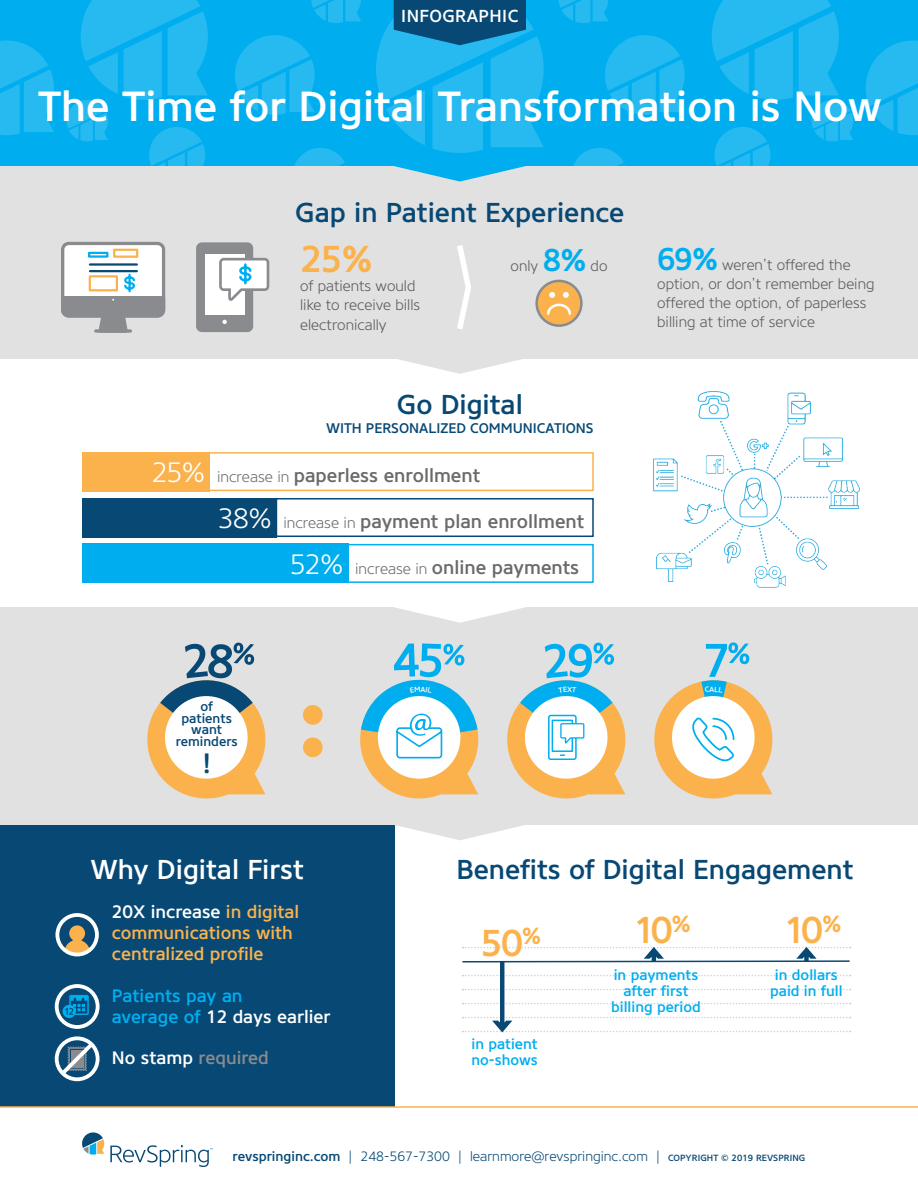
<style>
.page{position:relative;width:918px;height:1188px;background:#fff}
.page>*{position:absolute;margin:0;border:0;box-sizing:border-box;transform-origin:0 0}
.t1{font:500 42px "Core Sans NW01 55";color:#fff}
.t2{font:500 37.35px "Core Sans NW01 55";letter-spacing:-.085em;color:#fbb24c}
.t3{font:500 27.9px "Core Sans NW01 55";color:#074874}
.t4{font:500 27.3px "Core Sans NW01 55";color:#074874}
.t5{font:500 27.3px "Core Sans NW01 55";color:#fff}
.t6{font:500 19.05px "Core Sans NW01 55";color:#6a6a6a}
.t7{font:500 18px/21px "Core Sans NW01 55";color:#fbb24c}
.t8{font:500 18px/21px "Core Sans NW01 55";color:#00aeef}
.t9{font:500 18px "Core Sans NW01 55";color:#898b8e}
.t10{font:500 17.4px "Core Sans NW01 55";letter-spacing:.025em;color:#fff}
.t11{font:300 14.7px/19px "Core Sans NW01 35";color:#595959}
.t12{font:500 14.7px/16.2px "Core Sans NW01 55";color:#00aeef;text-align:center}
.t13{font:500 13.95px "Core Sans NW01 55";color:#074874}
.t14{font:300 13.5px "Core Sans NW01 35";color:#074874}
.t15{font:500 13.2px/11.7px "Core Sans NW01 55";color:#074874;text-align:center}
.s1{font-family:"Core Sans NW01 55";font-weight:500;font-size:31.35px;color:#00aeef}
.s2{font-family:"Core Sans NW01 35";font-weight:300;font-size:27.9px;color:#fff}
.s3{font-family:"Core Sans NW01 35";font-weight:300;font-size:15px}
.s4{color:#fff}
.s5{font-family:"Core Sans NW01 55";font-weight:500}
.s6{font-family:"Core Sans NW01 55";font-weight:500;font-size:9px}
</style>
<div class="page">
<div style="left:0;top:824px;width:394px;height:283px;background:#074874"></div>
<div style="left:0;top:0;width:918px;height:166px;background:#00aeef"></div>
<svg style="left:0;top:40px;width:54px;height:95px"></svg>
<svg style="left:235px;top:35px;width:80px;height:80px"></svg>
<svg style="left:311px;top:0;width:50px;height:23px"></svg>
<svg style="left:66px;top:0;width:142px;height:166px"></svg>
<svg style="left:866px;top:40px;width:52px;height:95px"></svg>
<svg style="left:605px;top:35px;width:80px;height:80px"></svg>
<svg style="left:558px;top:0;width:51px;height:23px"></svg>
<svg style="left:712px;top:0;width:141px;height:166px"></svg>
<svg style="left:376px;top:0;width:168px;height:153px"></svg>
<svg style="left:573px;top:148px;width:53px;height:18px"></svg>
<svg style="left:294px;top:148px;width:53px;height:18px"></svg>
<div style="left:0;top:608px;width:918px;height:217px;background:#e1e1e1"></div>
<div style="left:0;top:166px;width:918px;height:193px;background:#e1e1e1"></div>
<svg style="left:394px;top:607px;width:132px;height:16px"></svg>
<svg style="left:147px;top:643px;width:118px;height:156px"></svg>
<div style="left:303px;top:705px;width:20px;height:20px;background:#fbb24c;border-radius:50%"></div>
<div style="left:303px;top:738px;width:20px;height:19px;background:#fbb24c;border-radius:50%"></div>
<svg style="left:196px;top:242px;width:74px;height:90px"></svg>
<svg style="left:61px;top:241px;width:105px;height:92px;background:#c6caca"></svg>
<svg style="left:398px;top:245px;width:123px;height:129px"></svg>
<svg style="left:537px;top:281px;width:44px;height:45px"></svg>
<div style="left:535px;top:280px;width:48px;height:47px;border:2px solid #898b8e;border-radius:50%"></div>
<svg style="left:546px;top:292px;width:26px;height:24px"></svg>
<svg style="left:394px;top:166px;width:132px;height:16px"></svg>
<hr style="left:0;top:1106px;width:918px;height:2px;background:#fbb24c">
<svg style="left:82px;top:1132px;width:22px;height:23px"></svg>
<svg style="left:110px;top:1145px;width:103px;height:22px"></svg>
<div style="left:148px;top:452px;width:446px;height:39px;border:2px solid #fbb24c"></div>
<div style="left:82px;top:452px;width:128px;height:39px;background:#fbb24c"></div>
<div style="left:348px;top:544px;width:246px;height:39px;border:2px solid #00aeef"></div>
<div style="left:82px;top:544px;width:266px;height:39px;background:#00aeef"></div>
<div style="left:276px;top:498px;width:318px;height:39px;border:2px solid #074874"></div>
<div style="left:82px;top:498px;width:195px;height:39px;background:#074874"></div>
<img style="left:653px;top:391px;width:207px;height:197px">
<div style="left:55px;top:1036px;width:45px;height:45px;border:4px solid #fff;border-radius:50%"></div>
<svg style="left:58px;top:1039px;width:39px;height:39px"></svg>
<svg style="left:56px;top:913px;width:43px;height:43px"></svg>
<div style="left:55px;top:913px;width:44px;height:43px;border:4px solid #fff;border-radius:50%"></div>
<div style="left:63px;top:1005px;width:13px;height:13px;background:#00aeef;border-radius:50%"></div>
<svg style="left:65px;top:995px;width:24px;height:20px"></svg>
<div style="left:55px;top:984px;width:45px;height:45px;border:4px solid #fff;border-radius:50%"></div>
<svg style="left:462px;top:947px;width:389px;height:85px"></svg>
<svg style="left:360px;top:643px;width:265px;height:197px"></svg>
<svg style="left:654px;top:642px;width:118px;height:157px"></svg>
<p class="t10" style="left:401px;top:6px;width:119px">INFOGRAPHIC</p>
<h1 class="t1" style="left:38px;top:81px;width:845px">The Time for Digital Transformation is Now</h1>
<h3 class="t4" style="left:295px;top:196px;width:331px">Gap in Patient Experience</h3>
<h2 class="t2" style="left:300px;top:237px;width:75px">25%</h2>
<p class="t11" style="left:300px;top:277px;width:122px">of patients would like to receive bills electronically</p>
<p class="t11" style="left:511px;top:256px;width:98px">only <span class="s1">8%</span> do</p>
<h3 class="t4" style="left:397px;top:388px;width:128px">Go Digital</h3>
<p class="t13" style="left:326px;top:420px;width:269px">WITH PERSONALIZED COMMUNICATIONS</p>
<p class="t6" style="left:151px;top:464px;width:330px"><span class="s2">25%</span> <span class="s3">increase in</span> paperless enrollment</p>
<p class="t6" style="left:218px;top:510px;width:368px"><span class="s2">38%</span> <span class="s3">increase in</span> payment plan enrollment</p>
<p class="t6" style="left:290px;top:556px;width:291px"><span class="s2">52%</span> <span class="s3">increase in</span> online payments</p>
<p class="t11" style="left:657px;top:255px;width:219px"><span class="s1">69%</span> weren’t offered the option, or don’t remember being offered the option, of paperless billing at time of service</p>
<p class="t15" style="left:176px;top:700px;width:64px">of patients want reminders</p>
<h3 class="t3" style="left:202px;top:747px;width:10px">!</h3>
<h3 class="t5" style="left:90px;top:853px;width:215px">Why Digital First</h3>
<p class="t7" style="left:112px;top:902px;width:189px"><span class="s4">20X increase</span> in digital communications with centralized profile</p>
<p class="t8" style="left:112px;top:985px;width:220px">Patients pay an<br>average of <span class="s4">12 days earlier</span></p>
<p class="t9" style="left:112px;top:1047px;width:159px"><span class="s4">No stamp</span> required</p>
<h3 class="t4" style="left:456px;top:853px;width:399px">Benefits of Digital Engagement</h3>
<h2 class="t2" style="left:480px;top:920px;width:64px">50<sup>%</sup></h2>
<p class="t12" style="left:471px;top:1036px;width:68px;text-align:left">in patient no-shows</p>
<h2 class="t2" style="left:634px;top:908px;width:60px">10<sup>%</sup></h2>
<p class="t12" style="left:611px;top:967px;width:91px">in payments after first billing period</p>
<h2 class="t2" style="left:784px;top:908px;width:60px">10<sup>%</sup></h2>
<p class="t12" style="left:770px;top:967px;width:74px">in dollars paid in full</p>
<p class="t14" style="left:233px;top:1149px;width:574px"><span class="s5">revspringinc.com</span> | 248-567-7300 | learnmore@revspringinc.com | <span class="s6">COPYRIGHT © 2019 REVSPRING</span></p>
</div>
